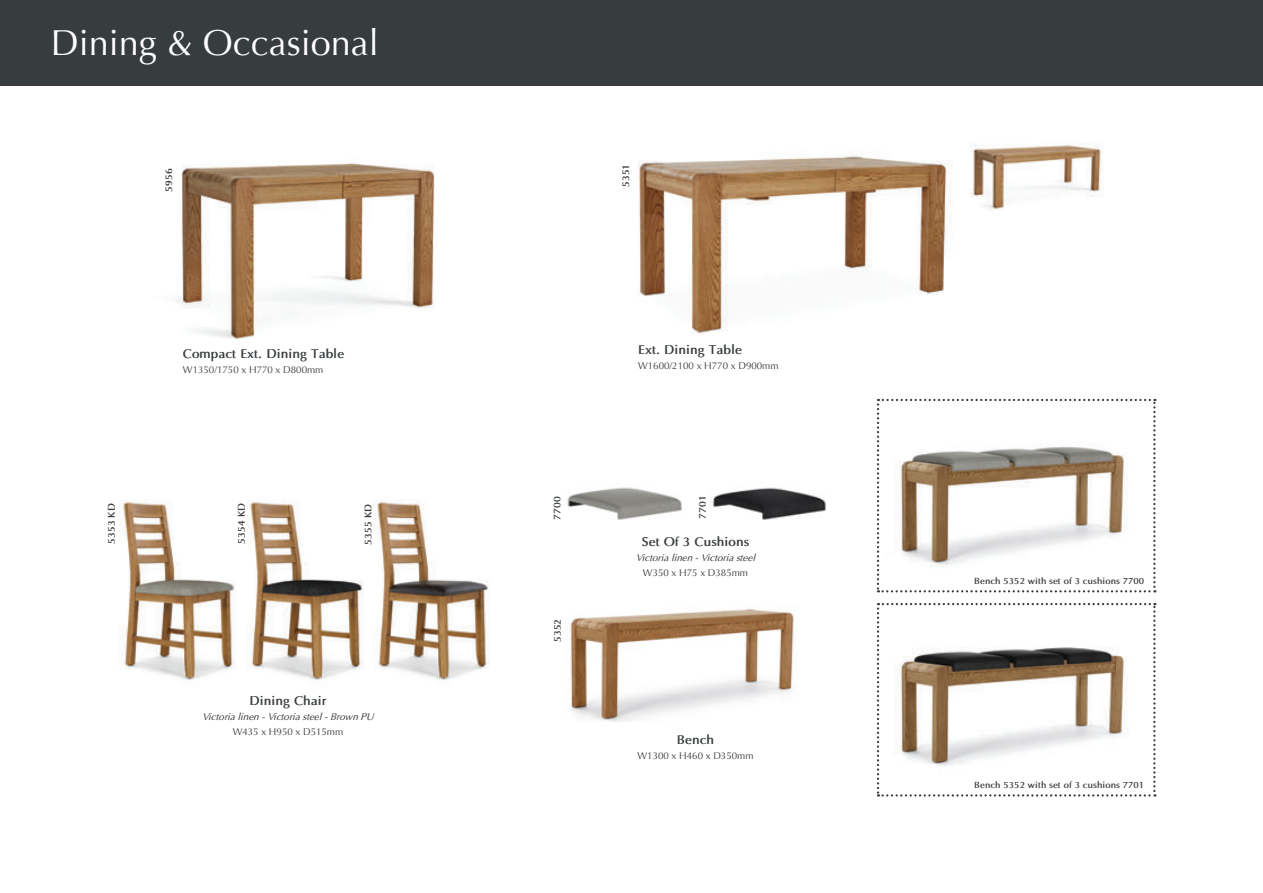
<style>
.page{position:relative;width:1263px;height:893px;background:#fff}
.page>*{position:absolute;margin:0;border:0;box-sizing:border-box;transform-origin:0 0}
.t1{font:36px "Optima";color:#fff}
.t2{font:700 12.75px "Optima";color:#393d3f}
.t3{font:9.75px "Optima";color:#393d3f}
.t4{font:italic 9.75px "Optima";color:#393d3f}
.t5{font:700 9.75px "Optima";color:#393d3f}
.t6{font:700 9px "Optima";color:#414243}
</style>
<div class="page">
<div style="left:0;top:0;width:1263px;height:85px;background:#373c3e"></div>
<img style="left:173px;top:163px;width:262px;height:175px">
<svg style="left:877px;top:399px;width:278px;height:193px"></svg>
<img style="left:567px;top:487px;width:115px;height:33px">
<img style="left:712px;top:487px;width:114px;height:33px">
<svg style="left:877px;top:603px;width:278px;height:193px"></svg>
<img style="left:570px;top:609px;width:224px;height:112px">
<img style="left:374px;top:500px;width:116px;height:180px">
<img style="left:638px;top:156px;width:312px;height:178px">
<img style="left:971px;top:144px;width:130px;height:66px">
<img style="left:247px;top:500px;width:117px;height:180px">
<img style="left:120px;top:499px;width:116px;height:181px">
<h1 class="t1" style="left:51px;top:22px;width:330px">Dining &amp; Occasional</h1>
<p class="t5" style="left:165px;top:192px;width:25px;rotate:-90deg">5956</p>
<h2 class="t2" style="left:183px;top:348px;width:163px">Compact Ext. Dining Table</h2>
<p class="t3" style="left:183px;top:364px;width:142px">W1350/1750 x H770 x D800mm</p>
<p class="t5" style="left:107px;top:544px;width:42px;rotate:-90deg">5353 KD</p>
<p class="t5" style="left:237px;top:544px;width:42px;rotate:-90deg">5354 KD</p>
<p class="t5" style="left:364px;top:545px;width:42px;rotate:-90deg">5355 KD</p>
<h2 class="t2" style="left:249px;top:695px;width:79px">Dining Chair</h2>
<p class="t4" style="left:202px;top:712px;width:173px">Victoria linen - Victoria steel - Brown PU</p>
<p class="t3" style="left:233px;top:726px;width:112px">W435 x H950 x D515mm</p>
<p class="t5" style="left:622px;top:187px;width:25px;rotate:-90deg">5351</p>
<p class="t5" style="left:553px;top:520px;width:25px;rotate:-90deg">7700</p>
<p class="t5" style="left:553px;top:642px;width:25px;rotate:-90deg">5352</p>
<h2 class="t2" style="left:638px;top:344px;width:105px">Ext. Dining Table</h2>
<p class="t3" style="left:638px;top:360px;width:142px">W1600/2100 x H770 x D900mm</p>
<p class="t5" style="left:698px;top:519px;width:25px;rotate:-90deg">7701</p>
<h2 class="t2" style="left:642px;top:537px;width:109px">Set Of 3 Cushions</h2>
<p class="t4" style="left:636px;top:554px;width:121px">Victoria linen - Victoria steel</p>
<p class="t3" style="left:643px;top:567px;width:107px">W350 x H75 x D385mm</p>
<h2 class="t2" style="left:677px;top:735px;width:39px">Bench</h2>
<p class="t3" style="left:637px;top:750px;width:117px">W1300 x H460 x D350mm</p>
<p class="t6" style="left:974px;top:577px;width:172px">Bench 5352 with set of 3 cushions 7700</p>
<p class="t6" style="left:974px;top:781px;width:172px">Bench 5352 with set of 3 cushions 7701</p>
</div>
